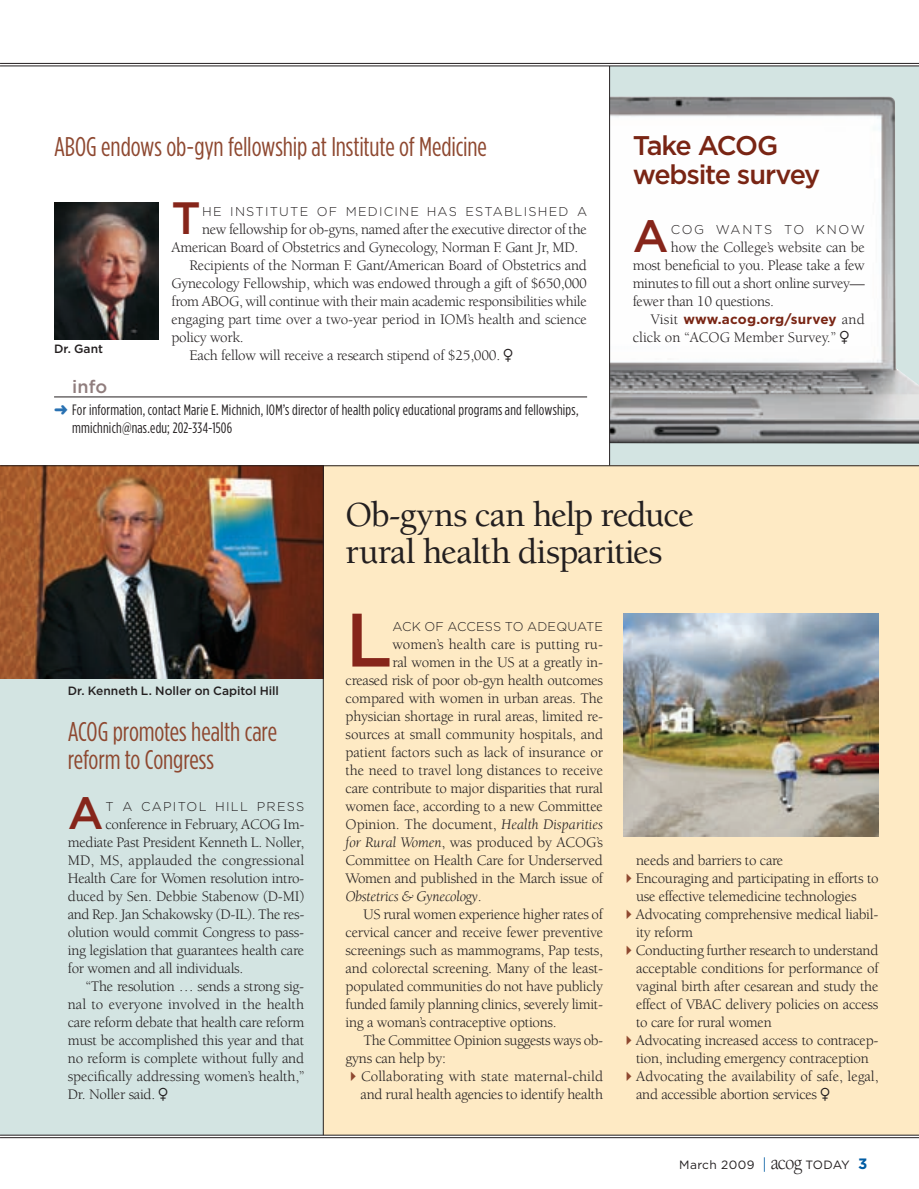
<style>
.page{position:relative;width:919px;height:1189px;background:#fff}
.page>*{position:absolute;margin:0;border:0;box-sizing:border-box;transform-origin:0 0}
.t1{font:500 75.45px "Gotham";color:#86251a}
.t2{font:500 45.3px "Gotham";color:#86251a}
.t3{font:500 36px/37.5px "Berkeley";letter-spacing:-.025em;color:#231f20}
.t4{font:27px/28.5px "Gotham Condensed";letter-spacing:-.005em;color:#8e4830}
.t5{font:500 27px/28.5px "Gotham";letter-spacing:-.055em;color:#792514}
.t6{font:500 18px "Gotham";color:#907d7d}
.t7{font:15px/18px "Berkeley";letter-spacing:-.02em;color:#231f20;text-align:justify}
.t8{font:15px/18px "Gotham Condensed";letter-spacing:.015em;color:#231f20}
.t9{font:15px "Berkeley";color:#231f20}
.t10{font:italic 15px "Berkeley";letter-spacing:-.02em;color:#231f20}
.t11{font:700 13.5px "Gotham";letter-spacing:.005em;color:#792514}
.t12{font:300 12.75px "Gotham";letter-spacing:.095em;color:#231f20}
.t13{font:300 12.75px "Gotham";letter-spacing:.015em;color:#231f20}
.t14{font:300 12.75px "Gotham";letter-spacing:.13em;color:#231f20}
.t15{font:500 12px "Gotham";letter-spacing:-.005em;color:#231f20}
.t16{font:12px "Gotham";letter-spacing:.03em;color:#231f20}
.s1{font-family:"Zeal"}
.s2{color:#2971b2}
.s3{font-family:"Berkeley";font-weight:400;font-size:15px;color:#231f20}
.s4{font-style:italic}
.s5{font-style:normal}
.s6{color:#8e4830}
.s7{font-family:"Berkeley";font-size:18px;color:#015ca3}
.s8{font-family:"Berkeley";font-size:21px}
.s9{font-weight:700;font-size:15px;color:#015ca3}
</style>
<div class="page">
<div style="left:609px;top:66px;width:309px;height:603px;background:#d3e4e2"></div>
<hr style="left:0;top:63px;width:918px;height:1px;background:#231f20">
<hr style="left:0;top:66px;width:918px;height:1px;background:#231f20">
<img style="left:610px;top:96px;width:308px;height:347px">
<div style="left:0;top:465px;width:918px;height:669px;background:#feeac4"></div>
<div style="left:0;top:465px;width:323px;height:669px;background:#d3e4e2"></div>
<img style="left:623px;top:613px;width:255px;height:223px">
<img style="left:0;top:466px;width:323px;height:211px">
<hr style="left:0;top:465px;width:918px;height:1px;background:#231f20">
<hr style="left:323px;top:465px;width:1px;height:669px;background:#231f20">
<hr style="left:0;top:1134px;width:918px;height:1px;background:#231f20">
<hr style="left:0;top:1137px;width:918px;height:1px;background:#231f20">
<hr style="left:609px;top:66px;width:1px;height:399px;background:#231f20">
<hr style="left:54px;top:396px;width:533px;height:1px;background:#231f20">
<img style="left:55px;top:203px;width:103px;height:136px">
<h3 class="t4" style="left:54px;top:131px;width:434px">ABOG endows ob-gyn fellowship at Institute of Medicine</h3>
<p class="t15" style="left:54px;top:342px;width:50px">Dr. Gant</p>
<h2 class="t2" style="left:171px;top:192px;width:27px">T</h2>
<p class="t12" style="left:202px;top:205px;width:386px">HE I NSTITUTE OF M EDICINE HAS ESTABLISHED A</p>
<p class="t7" style="left:202px;top:221px;width:386px">new fellowship for ob-gyns, named after the executive director of the</p>
<p class="t7" style="left:171px;top:239px;width:408px">American Board of Obstetrics and Gynecology, Norman F. Gant Jr, MD.</p>
<p class="t7" style="left:189px;top:257px;width:398px">Recipients of the Norman F. Gant/American Board of Obstetrics and</p>
<p class="t7" style="left:171px;top:275px;width:417px">Gynecology Fellowship, which was endowed through a gift of $650,000</p>
<p class="t7" style="left:171px;top:293px;width:416px">from ABOG, will continue with their main academic responsibilities while</p>
<p class="t7" style="left:171px;top:311px;width:417px">engaging part time over a two-year period in IOM’s health and science</p>
<p class="t7" style="left:171px;top:329px;width:74px">policy work.</p>
<p class="t7" style="left:189px;top:347px;width:325px">Each fellow will receive a research stipend of $25,000. <span class="s1">™</span></p>
<p class="t6" style="left:72px;top:376px;width:37px">info</p>
<p class="t8" style="left:72px;top:400px;width:508px;text-indent:-18px"><span class="s2">➜</span> For information, contact Marie E. Michnich, IOM’s director of health policy educational programs and fellowships, mmichnich@nas.edu; 202-334-1506</p>
<h3 class="t5" style="left:632px;top:131px;width:86px">Take ACO</h3>
<h3 class="t5" style="left:632px;top:131px;width:189px;text-indent:124px">G website survey</h3>
<h2 class="t2" style="left:632px;top:210px;width:35px">A</h2>
<p class="t12" style="left:670px;top:223px;width:12px">COG</p>
<p class="t14" style="left:715px;top:223px;width:150px">WANTS TO KNOW</p>
<p class="t7" style="left:632px;top:239px;width:233px;text-indent:38px">how the College’s website can be most beneficial to you. Please take a few minutes to fill out a short online survey— fewer than 10 questions.</p>
<p class="t11" style="left:650px;top:311px;width:215px"><span class="s3">Visit</span> www.acog.org/survey <span class="s3">and</span></p>
<p class="t9" style="left:632px;top:329px;width:218px">click on “ACOG Member Survey.” <span class="s1">™</span></p>
<p class="t15" style="left:68px;top:683px;width:212px">Dr. Kenneth L. Noller on Capitol Hill</p>
<h3 class="t4" style="left:68px;top:716px;width:211px">ACOG promotes health care reform to Congress</h3>
<h2 class="t2" style="left:68px;top:786px;width:35px">A</h2>
<p class="t12" style="left:105px;top:799px;width:200px">T A CAPITOL H ILL PRESS</p>
<p class="t7" style="left:68px;top:815px;width:238px;text-indent:38px">conference in February, ACOG Im&shy;mediate Past President Kenneth L. Noller, MD, MS, applauded the congressional Health Care for Women resolution intro&shy;duced by Sen. Debbie Stabenow (D-MI) and Rep. Jan Schakowsky (D-IL). The res&shy;olution would commit Congress to pass&shy;ing legislation that guarantees health care for women and all individuals.</p>
<p class="t7" style="left:68px;top:977px;width:238px;text-indent:18px">“The resolution … sends a strong sig&shy;nal to everyone involved in the health care reform debate that health care reform must be accomplished this year and that no reform is complete without fully and specifically addressing women’s health,” Dr. Noller said. <span class="s1">™</span></p>
<h3 class="t3" style="left:345px;top:496px;width:349px">Ob-gyns can help reduce rural health disparities</h3>
<h1 class="t1" style="left:345px;top:596px;width:48px">L</h1>
<p class="t13" style="left:392px;top:619px;width:212px">ACK OF ACCESS TO ADEQUATE</p>
<p class="t9" style="left:392px;top:635px;width:212px">women’s health care is putting ru-</p>
<p class="t7" style="left:392px;top:653px;width:212px">ral women in the US at a greatly in-</p>
<p class="t7" style="left:345px;top:671px;width:259px">creased risk of poor ob-gyn health outcomes</p>
<p class="t7" style="left:345px;top:689px;width:259px">compared with women in urban areas. The</p>
<p class="t7" style="left:345px;top:707px;width:259px">physician shortage in rural areas, limited re-</p>
<p class="t7" style="left:345px;top:725px;width:259px">sources at small community hospitals, and</p>
<p class="t7" style="left:345px;top:743px;width:259px">patient factors such as lack of insurance or</p>
<p class="t7" style="left:345px;top:761px;width:259px">the need to travel long distances to receive</p>
<p class="t7" style="left:345px;top:779px;width:259px">care contribute to major disparities that rural</p>
<p class="t7" style="left:345px;top:797px;width:259px">women face, according to a new Committee</p>
<p class="t7" style="left:345px;top:815px;width:259px">Opinion. The document, <span class="s4">Health Disparities</span></p>
<p class="t7" style="left:345px;top:833px;width:259px"><span class="s4">for Rural Women</span>, was produced by ACOG’s</p>
<p class="t7" style="left:345px;top:851px;width:259px">Committee on Health Care for Underserved</p>
<p class="t7" style="left:345px;top:869px;width:259px">Women and published in the March issue of</p>
<p class="t10" style="left:345px;top:888px;width:138px">Obstetrics &amp; Gynecology<span class="s5">.</span></p>
<p class="t7" style="left:363px;top:905px;width:241px">US rural women experience higher rates of</p>
<p class="t7" style="left:345px;top:923px;width:259px">cervical cancer and receive fewer preventive</p>
<p class="t7" style="left:345px;top:941px;width:259px">screenings such as mammograms, Pap tests,</p>
<p class="t7" style="left:345px;top:959px;width:259px">and colorectal screening. Many of the least-</p>
<p class="t7" style="left:345px;top:977px;width:259px">populated communities do not have publicly</p>
<p class="t7" style="left:345px;top:995px;width:259px">funded family planning clinics, severely limit-</p>
<p class="t7" style="left:345px;top:1013px;width:212px">ing a woman’s contraceptive options.</p>
<p class="t7" style="left:363px;top:1031px;width:241px">The Committee Opinion suggests ways ob-</p>
<p class="t7" style="left:345px;top:1049px;width:102px">gyns can help by:</p>
<p class="t7" style="left:345px;top:1067px;width:259px;text-align:right"><span class="s6">✔</span>Collaborating with state maternal-child and rural health agencies to identify health</p>
<p class="t7" style="left:636px;top:851px;width:149px">needs and barriers to care</p>
<p class="t7" style="left:621px;top:869px;width:259px;text-align:center"><span class="s6">✔</span>Encouraging and participating in efforts to use effective telemedicine technologies</p>
<p class="t7" style="left:636px;top:905px;width:244px;text-indent:-15px"><span class="s6">✔</span>Advocating comprehensive medical liabil&shy;ity reform</p>
<p class="t7" style="left:636px;top:941px;width:244px;text-indent:-15px"><span class="s6">✔</span>Conducting further research to understand acceptable conditions for performance of vaginal birth after cesarean and study the effect of VBAC delivery policies on access to care for rural women</p>
<p class="t7" style="left:621px;top:1031px;width:259px;text-align:center"><span class="s6">✔</span>Advocating increased access to contracep&shy;tion, including emergency contraception</p>
<p class="t7" style="left:636px;top:1067px;width:244px;text-indent:-15px"><span class="s6">✔</span>Advocating the availability of safe, legal, and accessible abortion services <span class="s1">™</span></p>
<p class="t16" style="left:679px;top:1157px;width:190px">March 2009 <span class="s7">|</span> <span class="s8">acog</span> Today <span class="s9">3</span></p>
</div>
